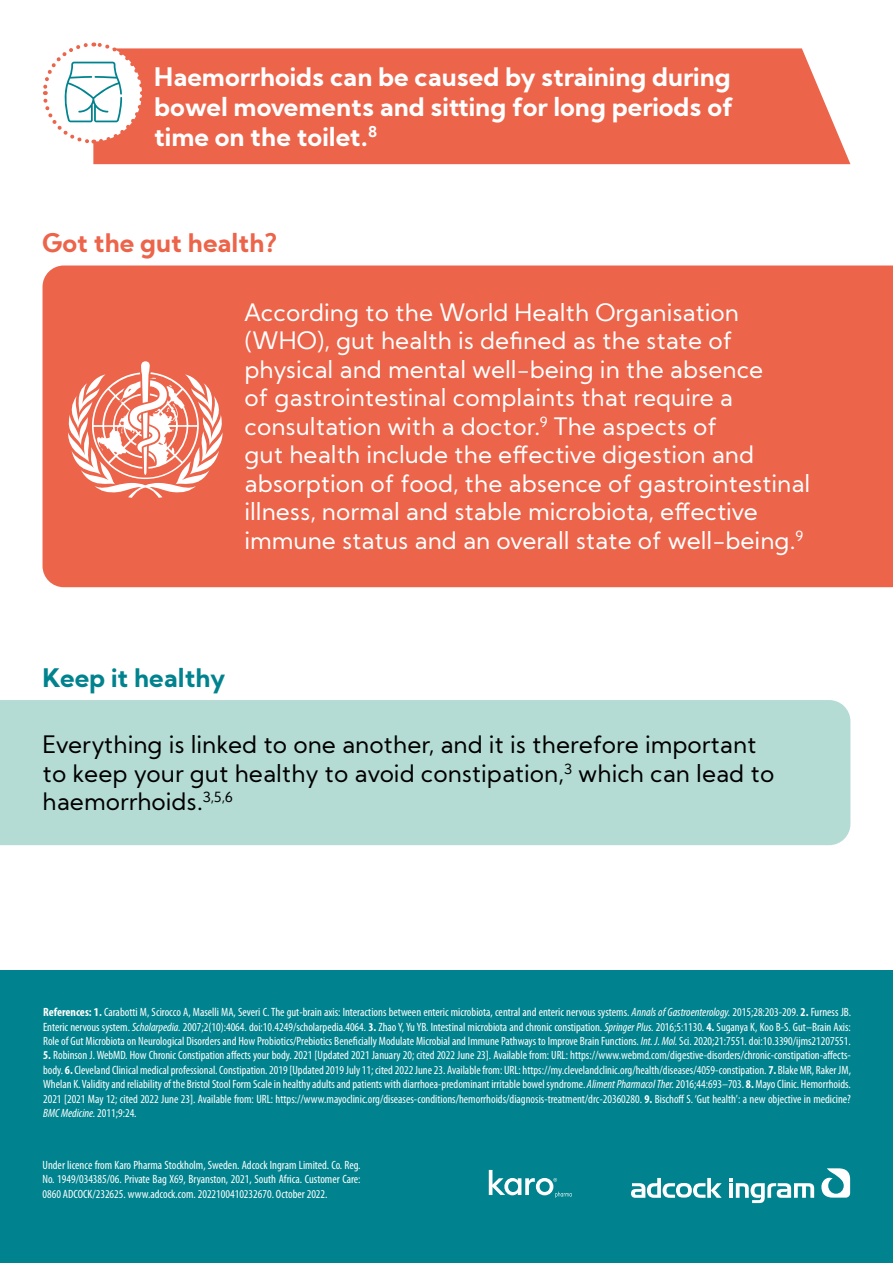
<style>
.page{position:relative;width:893px;height:1263px;background:#fff}
.page>*{position:absolute;margin:0;border:0;box-sizing:border-box;transform-origin:0 0}
.t1{font:700 25.5px/30px "Kumbh Sans";color:#fff;text-align:justify}
.t2{font:700 25.5px "Kumbh Sans";color:#ec644a}
.t3{font:700 25.5px "Kumbh Sans";color:#00838e}
.t4{font:24px/28.5px "Kumbh Sans";color:#fff}
.t5{font:24px/28.8px "Kumbh Sans";color:#000}
.t6{font:condensed 12px/14.4px "Myriad Pro";color:#fff;text-align:justify}
.s1{font-weight:700}
.s2{font-style:italic}
</style>
<div class="page">
<div style="left:43px;top:265px;width:850px;height:322px;background:#ec644a"></div>
<div style="left:0;top:700px;width:850px;height:145px;background:#b4dcd4"></div>
<div style="left:93px;top:48px;width:757px;height:116px;background:#ec644a"></div>
<svg style="left:43px;top:42px;width:103px;height:104px"></svg>
<svg style="left:65px;top:361px;width:161px;height:137px"></svg>
<div style="left:0;top:971px;width:893px;height:292px;background:#00838e"></div>
<svg style="left:729px;top:1178px;width:85px;height:25px"></svg>
<svg style="left:631px;top:1178px;width:91px;height:20px"></svg>
<svg style="left:821px;top:1168px;width:29px;height:29px"></svg>
<svg style="left:489px;top:1170px;width:83px;height:28px"></svg>
<h1 class="t1" style="left:154px;top:61px;width:581px">Haemorrhoids can be caused by straining during bowel movements and sitting for long periods of time on the toilet.<sup>8</sup></h1>
<h1 class="t2" style="left:43px;top:227px;width:237px">Got the gut health?</h1>
<p class="t4" style="left:244px;top:298px;width:567px">According to the World Health Organisation (WHO), gut health is defined as the state of physical and mental well-being in the absence<br>of gastrointestinal complaints that require a consultation with a doctor.<sup>9</sup> The aspects of<br>gut health include the effective digestion and absorption of food, the absence of gastrointestinal illness, normal and stable microbiota, effective immune status and an overall state of well-being.<sup>9</sup></p>
<h1 class="t3" style="left:43px;top:661px;width:184px">Keep it healthy</h1>
<h2 class="t5" style="left:43px;top:729px;width:733px">Everything is linked to one another, and it is therefore important to keep your gut healthy to avoid constipation,<sup>3</sup> which can lead to haemorrhoids.<sup>3,5,6</sup></h2>
<p class="t6" style="left:43px;top:1005px;width:809px"><span class="s1">References: 1.</span> Carabotti M, Scirocco A, Maselli MA, Severi C. The gut-brain axis: Interactions between enteric microbiota, central and enteric nervous systems. <span class="s2">Annals of Gastroenterology.</span> 2015;28:203-209. <span class="s1">2.</span> Furness JB.<br>Enteric nervous system. <span class="s2">Scholarpedia.</span> 2007;2(10):4064. doi:10.4249/scholarpedia.4064. <span class="s1">3.</span> Zhao Y, Yu YB. Intestinal microbiota and chronic constipation. <span class="s2">Springer Plus.</span> 2016;5:1130. <span class="s1">4.</span> Suganya K, Koo B-S. Gut–Brain Axis:<br>Role of Gut Microbiota on Neurological Disorders and How Probiotics/Prebiotics Beneficially Modulate Microbial and Immune Pathways to Improve Brain Functions. <span class="s2">Int. J. Mol.</span> Sci. 2020;21:7551. doi:10.3390/ijms21207551.</p>
<p class="t6" style="left:43px;top:1048px;width:809px"><span class="s1">5.</span> Robinson J. WebMD. How Chronic Constipation affects your body. 2021 [Updated 2021 January 20; cited 2022 June 23]. Available from: URL: https://www.webmd.com/digestive-disorders/chronic-constipation-affects&shy;body. <span class="s1">6.</span> Cleveland Clinical medical professional. Constipation<span class="s2">.</span> 2019 [Updated 2019 July 11; cited 2022 June 23. Available from: URL: https://my.clevelandclinic.org/health/diseases/4059-constipation. <span class="s1">7.</span> Blake MR, Raker JM, Whelan K. Validity and reliability of the Bristol Stool Form Scale in healthy adults and patients with diarrhoea-predominant irritable bowel syndrome. <span class="s2">Aliment Pharmacol Ther.</span> 2016;44:693–703. <span class="s1">8.</span> Mayo Clinic. Hemorrhoids.<br>2021 [2021 May 12; cited 2022 June 23]. Available from: URL: https://www.mayoclinic.org/diseases-conditions/hemorrhoids/diagnosis-treatment/drc-20360280. <span class="s1">9.</span> Bischoff S. ‘Gut health’: a new objective in medicine?<br><span class="s2">BMC Medicine.</span> 2011;9:24.</p>
<p class="t6" style="left:43px;top:1157px;width:320px">Under licence from Karo Pharma Stockholm, Sweden. Adcock Ingram Limited. Co. Reg.<br>No. 1949/034385/06. Private Bag X69, Bryanston, 2021, South Africa. Customer Care:<br>0860 ADCOCK/232625. www.adcock.com. 2022100410232670. October 2022.</p>
</div>
